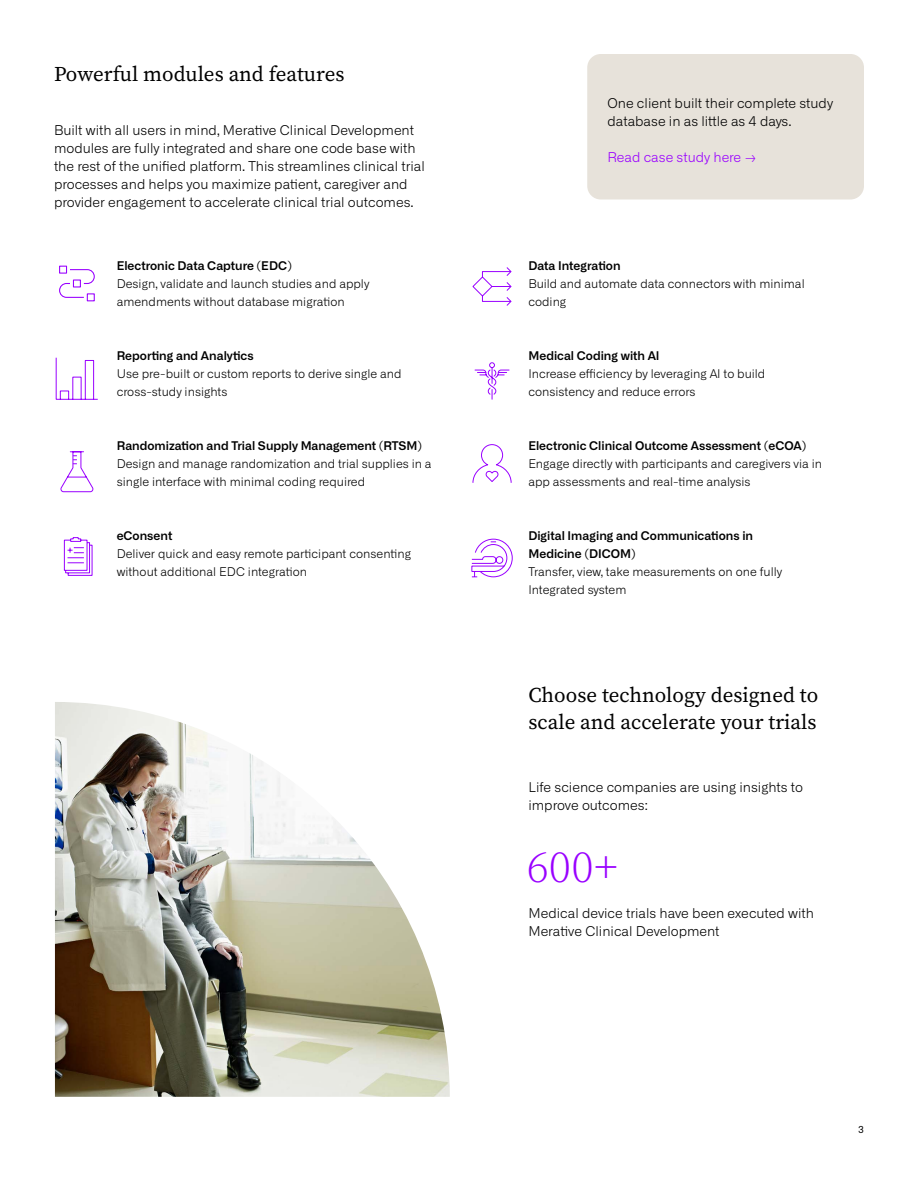
<style>
.page{position:relative;width:918px;height:1188px;background:#fff}
.page>*{position:absolute;margin:0;border:0;box-sizing:border-box;transform-origin:0 0}
.t1{font:300 45px "Source Serif Pro";color:#90f}
.t2{font:21px/27px "Source Serif Pro";color:#000}
.t3{font:300 13.5px/18px "Alliance No.1";color:#000}
.t4{font:300 13.5px "Alliance No.1";color:#90f}
.t5{font:300 12px/18px "Alliance No.1";color:#000}
.t6{font:600 12px/18px "Alliance No.1";color:#000}
.t7{font:9.75px "Alliance No.1";color:#000}
</style>
<div class="page">
<img style="left:55px;top:702px;width:395px;height:395px">
<svg style="left:59px;top:265px;width:36px;height:37px"></svg>
<svg style="left:472px;top:267px;width:40px;height:39px"></svg>
<svg style="left:55px;top:357px;width:43px;height:43px"></svg>
<svg style="left:474px;top:362px;width:36px;height:38px"></svg>
<svg style="left:60px;top:451px;width:34px;height:42px"></svg>
<svg style="left:472px;top:444px;width:40px;height:39px"></svg>
<svg style="left:63px;top:537px;width:30px;height:39px"></svg>
<svg style="left:471px;top:538px;width:42px;height:40px"></svg>
<div style="left:587px;top:54px;width:277px;height:146px;background:#e7e2da;border-radius:14px"></div>
<h2 class="t2" style="left:54px;top:60px;width:292px">Powerful modules and features</h2>
<p class="t3" style="left:54px;top:121px;width:372px">Built with all users in mind, Merative Clinical Development modules are fully integrated and share one code base with the rest of the unified platform. This streamlines clinical trial processes and helps you maximize patient, caregiver and provider engagement to accelerate clinical trial outcomes.</p>
<p class="t6" style="left:117px;top:257px;width:177px">Electronic Data Capture (EDC)</p>
<p class="t5" style="left:117px;top:275px;width:254px">Design, validate and launch studies and apply amendments without database migration</p>
<p class="t6" style="left:117px;top:347px;width:139px">Reporting and Analytics</p>
<p class="t5" style="left:117px;top:365px;width:286px">Use pre-built or custom reports to derive single and cross-study insights</p>
<p class="t6" style="left:117px;top:437px;width:307px">Randomization and Trial Supply Management (RTSM)</p>
<p class="t5" style="left:117px;top:455px;width:316px">Design and manage randomization and trial supplies in a single interface with minimal coding required</p>
<p class="t6" style="left:117px;top:527px;width:57px">eConsent</p>
<p class="t5" style="left:117px;top:545px;width:296px">Deliver quick and easy remote participant consenting without additional EDC integration</p>
<p class="t3" style="left:608px;top:94px;width:227px">One client built their complete study database in as little as 4 days.</p>
<p class="t4" style="left:608px;top:149px;width:150px">Read case study here →</p>
<p class="t6" style="left:528px;top:257px;width:94px">Data Integration</p>
<p class="t5" style="left:528px;top:275px;width:278px">Build and automate data connectors with minimal coding</p>
<p class="t6" style="left:528px;top:347px;width:133px">Medical Coding with AI</p>
<p class="t5" style="left:528px;top:365px;width:238px">Increase efficiency by leveraging AI to build consistency and reduce errors</p>
<p class="t6" style="left:528px;top:437px;width:279px">Electronic Clinical Outcome Assessment (eCOA)</p>
<p class="t5" style="left:528px;top:455px;width:295px">Engage directly with participants and caregivers via in app assessments and real-time analysis</p>
<p class="t6" style="left:528px;top:527px;width:226px">Digital Imaging and Communications in<br>Medicine (DICOM)</p>
<p class="t5" style="left:528px;top:563px;width:255px">Transfer, view, take measurements on one fully<br>Integrated system</p>
<h2 class="t2" style="left:528px;top:681px;width:291px">Choose technology designed to scale and accelerate your trials</h2>
<p class="t3" style="left:528px;top:778px;width:276px">Life science companies are using insights to improve outcomes:</p>
<h1 class="t1" style="left:527px;top:838px;width:93px">600+</h1>
<p class="t3" style="left:528px;top:904px;width:287px">Medical device trials have been executed with<br>Merative Clinical Development</p>
<p class="t7" style="left:858px;top:1123px;width:7px">3</p>
</div>
